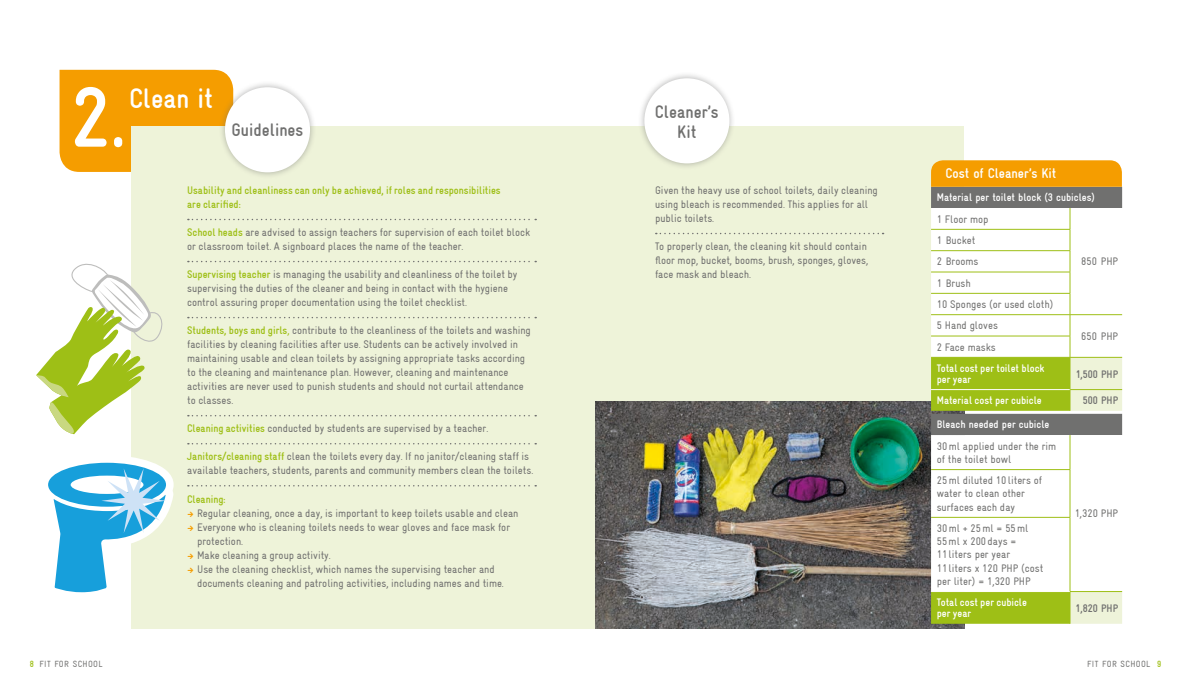
<style>
.page{position:relative;width:1191px;height:698px;background:#fff}
.page>*{position:absolute;margin:0;border:0;box-sizing:border-box;transform-origin:0 0}
.t1{font:700 85.6px "Gravur Condensed";color:#fff}
.t2{font:700 28px "Gravur Condensed";color:#fff}
.t3{font:700 18px/20px "Gravur Condensed";color:#70706f;text-align:center}
.t4{font:700 14px "Gravur Condensed";color:#fff}
.t5{font:11px/14px "Gravur Condensed";color:#70706f}
.t6{font:700 11px/11px "Gravur Condensed";color:#fff}
.t7{font:700 11px/14px "Gravur Condensed";color:#9ebf16}
.t8{font:700 11px "Gravur Condensed";color:#70706f}
.t9{font:9px "Gravur Condensed";letter-spacing:.04em;color:#70706f}
.s1{font-weight:700;color:#9ebf16}
.s2{color:#9ebf16}
</style>
<div class="page">
<div style="left:60px;top:70px;width:172px;height:102px;background:#f59d00"></div>
<div style="left:130px;top:126px;width:465px;height:502px;background:#eef3d9"></div>
<svg style="left:188px;top:219px;width:348px;height:1px"></svg>
<svg style="left:188px;top:261px;width:348px;height:1px"></svg>
<svg style="left:188px;top:317px;width:348px;height:1px"></svg>
<svg style="left:188px;top:415px;width:348px;height:1px"></svg>
<svg style="left:188px;top:443px;width:348px;height:1px"></svg>
<svg style="left:188px;top:485px;width:348px;height:1px"></svg>
<div style="left:595px;top:126px;width:369px;height:502px;background:#eef3d9"></div>
<svg style="left:656px;top:233px;width:227px;height:1px"></svg>
<div style="left:638px;top:72px;width:98px;height:98px;background:#70706f;opacity:.5"></div>
<div style="left:644px;top:78px;width:85px;height:85px;background:#fff;border-radius:50%"></div>
<img style="left:595px;top:401px;width:369px;height:227px">
<div style="left:931px;top:187px;width:191px;height:21px;background:#70706f"></div>
<svg style="left:931px;top:208px;width:138px;height:149px"></svg>
<svg style="left:931px;top:358px;width:138px;height:265px"></svg>
<hr style="left:931px;top:229px;width:139px;height:1px;background:#9ebf16">
<hr style="left:931px;top:250px;width:139px;height:1px;background:#9ebf16">
<hr style="left:931px;top:271px;width:139px;height:1px;background:#9ebf16">
<hr style="left:931px;top:293px;width:139px;height:1px;background:#9ebf16">
<hr style="left:931px;top:314px;width:139px;height:1px;background:#9ebf16">
<svg style="left:1069px;top:208px;width:53px;height:415px"></svg>
<hr style="left:1069px;top:435px;width:1px;height:34px;background:#9ebf16">
<hr style="left:931px;top:469px;width:139px;height:1px;background:#9ebf16">
<hr style="left:1069px;top:469px;width:1px;height:48px;background:#9ebf16">
<hr style="left:931px;top:517px;width:139px;height:1px;background:#9ebf16">
<hr style="left:1069px;top:517px;width:1px;height:74px;background:#9ebf16">
<hr style="left:1069px;top:591px;width:53px;height:1px;background:#9ebf16">
<hr style="left:1069px;top:591px;width:1px;height:32px;background:#9ebf16">
<hr style="left:931px;top:335px;width:139px;height:1px;background:#9ebf16">
<hr style="left:931px;top:357px;width:139px;height:1px;background:#9ebf16">
<hr style="left:931px;top:591px;width:138px;height:1px;background:#fff">
<hr style="left:931px;top:389px;width:138px;height:1px;background:#fff">
<hr style="left:1070px;top:389px;width:52px;height:1px;background:#9ebf16">
<svg style="left:931px;top:160px;width:191px;height:27px;background:#f49f07"></svg>
<svg style="left:48px;top:451px;width:126px;height:152px"></svg>
<svg style="left:36px;top:256px;width:127px;height:178px"></svg>
<div style="left:219px;top:81px;width:97px;height:98px;background:#70706f;opacity:.5"></div>
<div style="left:225px;top:87px;width:85px;height:85px;background:#fff;border-radius:50%"></div>
<h1 class="t1" style="left:71px;top:70px;width:57px">2.</h1>
<h2 class="t2" style="left:129px;top:82px;width:85px">Clean it</h2>
<h3 class="t3" style="left:231px;top:120px;width:73px">Guidelines</h3>
<p class="t7" style="left:187px;top:183px;width:315px">Usability and cleanliness can only be achieved, if roles and responsibilities are clarified:</p>
<p class="t5" style="left:187px;top:225px;width:344px"><span class="s1">School heads</span> are advised to assign teachers for supervision of each toilet block or classroom toilet. A signboard places the name of the teacher.</p>
<p class="t5" style="left:187px;top:267px;width:332px"><span class="s1">Supervising teacher</span> is managing the usability and cleanliness of the toilet by supervising the duties of the cleaner and being in contact with the hygiene control assuring proper documentation using the toilet checklist.</p>
<p class="t5" style="left:187px;top:323px;width:345px"><span class="s1">Students, boys and girls</span><span class="s2">,</span> contribute to the cleanliness of the toilets and washing facilities by cleaning facilities after use. Students can be actively involved in maintaining usable and clean toilets by assigning appropriate tasks according to the cleaning and maintenance plan. H owever, cleaning and maintenance activities are never used to punish students and should not curtail attendance to classes.</p>
<p class="t5" style="left:187px;top:421px;width:303px"><span class="s1">Cleaning activities</span> conducted by students are supervised by a teacher.</p>
<p class="t5" style="left:187px;top:449px;width:348px"><span class="s1">Janitors/cleaning staff</span> clean the toilets every day. I f no janitor/cleaning staff is available teachers, students, parents and community members clean the toilets.</p>
<p class="t7" style="left:187px;top:491px;width:40px">Cleaning:</p>
<p class="t5" style="left:197px;top:505px;width:323px">Regular cleaning, once a day, is important to keep toilets usable and clean Everyone who is cleaning toilets needs to wear gloves and face mask for protection.<br>Make cleaning a group activity.<br>Use the cleaning checklist, which names the supervising teacher and documents cleaning and patroling activities, including names and time.</p>
<h3 class="t3" style="left:655px;top:101px;width:65px">Cleaner’s<br>Kit</h3>
<p class="t5" style="left:655px;top:183px;width:224px">Given the heavy use of school toilets, daily cleaning using bleach is recommended. This applies for all public toilets.</p>
<p class="t5" style="left:655px;top:239px;width:215px">To properly clean, the cleaning kit should contain floor mop, bucket, booms, brush, sponges, gloves, face mask and bleach.</p>
<p class="t4" style="left:945px;top:165px;width:112px">Cost of Cleaner’s Kit</p>
<p class="t6" style="left:936px;top:192px;width:160px">Material per toilet block (3 cubicles)</p>
<p class="t5" style="left:936px;top:212px;width:53px">1 Floor mop</p>
<p class="t5" style="left:1081px;top:254px;width:26px">850 PHP</p>
<p class="t5" style="left:936px;top:229px;width:118px;line-height:21.3px">1 Bucket<br>2 Brooms<br>1 Brush<br>10 Sponges (or used cloth)<br>5 H and gloves</p>
<p class="t5" style="left:1081px;top:329px;width:26px">650 PHP</p>
<p class="t5" style="left:936px;top:340px;width:61px">2 Face masks</p>
<p class="t6" style="left:936px;top:362px;width:109px">Total cost per toilet block per year</p>
<p class="t8" style="left:1075px;top:368px;width:44px">1,500 PHP</p>
<p class="t6" style="left:936px;top:395px;width:106px">Material cost per cubicle</p>
<p class="t8" style="left:1082px;top:394px;width:37px">500 PHP</p>
<p class="t6" style="left:936px;top:419px;width:114px">Bleach needed per cubicle</p>
<p class="t5" style="left:936px;top:439px;width:121px;line-height:13.2px">30ml applied under the rim of the toilet bowl</p>
<p class="t5" style="left:936px;top:473px;width:107px;line-height:13.2px">25ml diluted 10 liters of water to clean other surfaces each day</p>
<p class="t5" style="left:936px;top:521px;width:93px;line-height:13.2px">30ml + 25ml = 55ml<br>55ml x 200 days =<br>11 liters per year<br>11 liters x 120 PHP</p>
<p class="t5" style="left:1074px;top:506px;width:33px">1,320 PHP</p>
<p class="t5" style="left:1021px;top:560px;width:24px">(cost</p>
<p class="t5" style="left:936px;top:574px;width:83px">per liter) = 1,320 PHP</p>
<p class="t6" style="left:936px;top:596px;width:92px">Total cost per cubicle per year</p>
<p class="t8" style="left:1075px;top:601px;width:44px">1,820 PHP</p>
<p class="t9" style="left:30px;top:658px;width:74px"><span class="s1">8</span> Fit for School</p>
<p class="t9" style="left:1087px;top:658px;width:75px">Fit for School <span class="s1">9</span></p>
</div>
